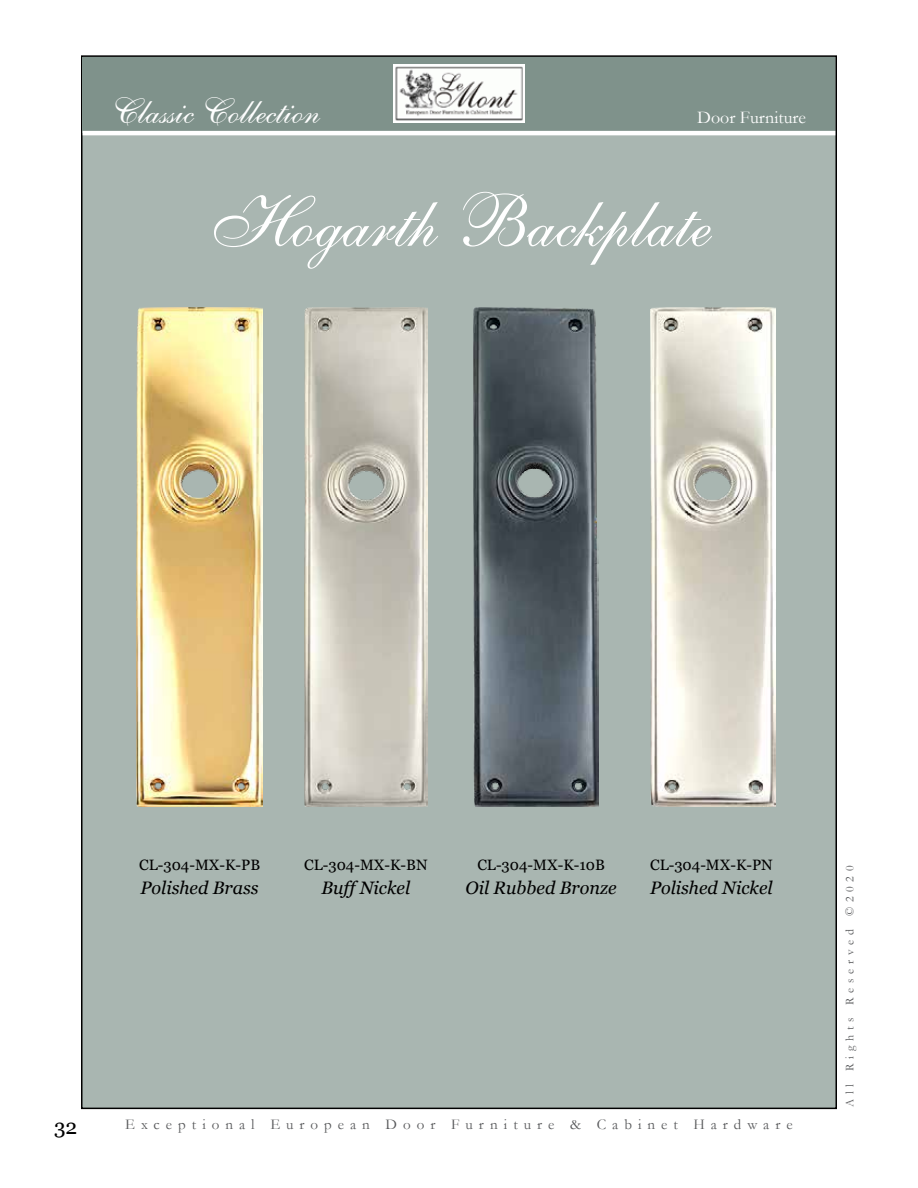
<style>
.page{position:relative;width:918px;height:1188px;background:#fff}
.page>*{position:absolute;margin:0;border:0;box-sizing:border-box;transform-origin:0 0}
.t1{font:72px "English 111 Vivace BT";color:#fff}
.t2{font:36px "English 111 Vivace BT";color:#fff}
.t3{font:21px "Georgia";color:#000101}
.t4{font:italic 18px "Georgia";color:#000}
.t5{font:18px "Garamond";color:#fff}
.t6{font:15px "Georgia";color:#000}
.t7{font:15px "Garamond";letter-spacing:.4em;color:#58595b}
.t8{font:12px "Garamond";letter-spacing:.4em;color:#58595b}
</style>
<div class="page">
<div style="left:82px;top:56px;width:754px;height:1052px;background:#a9b6b1"></div>
<div style="left:83px;top:57px;width:752px;height:76px;background:#7f928b"></div>
<hr style="left:83px;top:131px;width:752px;height:4px;background:#fff">
<img style="left:394px;top:65px;width:130px;height:58px">
<img style="left:305px;top:307px;width:122px;height:500px">
<img style="left:474px;top:307px;width:125px;height:500px">
<img style="left:137px;top:307px;width:126px;height:500px">
<img style="left:650px;top:307px;width:125px;height:500px">
<h2 class="t2" style="left:111px;top:88px;width:210px">Classic Collection</h2>
<p class="t5" style="left:697px;top:105px;width:110px">Door Furniture</p>
<h1 class="t1" style="left:207px;top:178px;width:506px">Hogarth Backplate</h1>
<p class="t6" style="left:139px;top:856px;width:123px">CL-304-MX-K-PB</p>
<p class="t4" style="left:141px;top:876px;width:120px">Polished Brass</p>
<p class="t6" style="left:304px;top:856px;width:125px">CL-304-MX-K-BN</p>
<p class="t4" style="left:322px;top:876px;width:90px">Buff Nickel</p>
<p class="t6" style="left:477px;top:856px;width:129px">CL-304-MX-K-10B</p>
<p class="t4" style="left:466px;top:876px;width:152px">Oil Rubbed Bronze</p>
<p class="t6" style="left:650px;top:856px;width:124px">CL-304-MX-K-PN</p>
<p class="t4" style="left:650px;top:876px;width:124px">Polished Nickel</p>
<h3 class="t3" style="left:54px;top:1114px;width:25px">32</h3>
<p class="t7" style="left:125px;top:1114px;width:669px">Exceptional European Door Furniture &amp; Cabinet Hardware</p>
<p class="t8" style="left:842px;top:1107px;width:243px;rotate:-90deg">All Rights Reserved ©2020</p>
</div>
